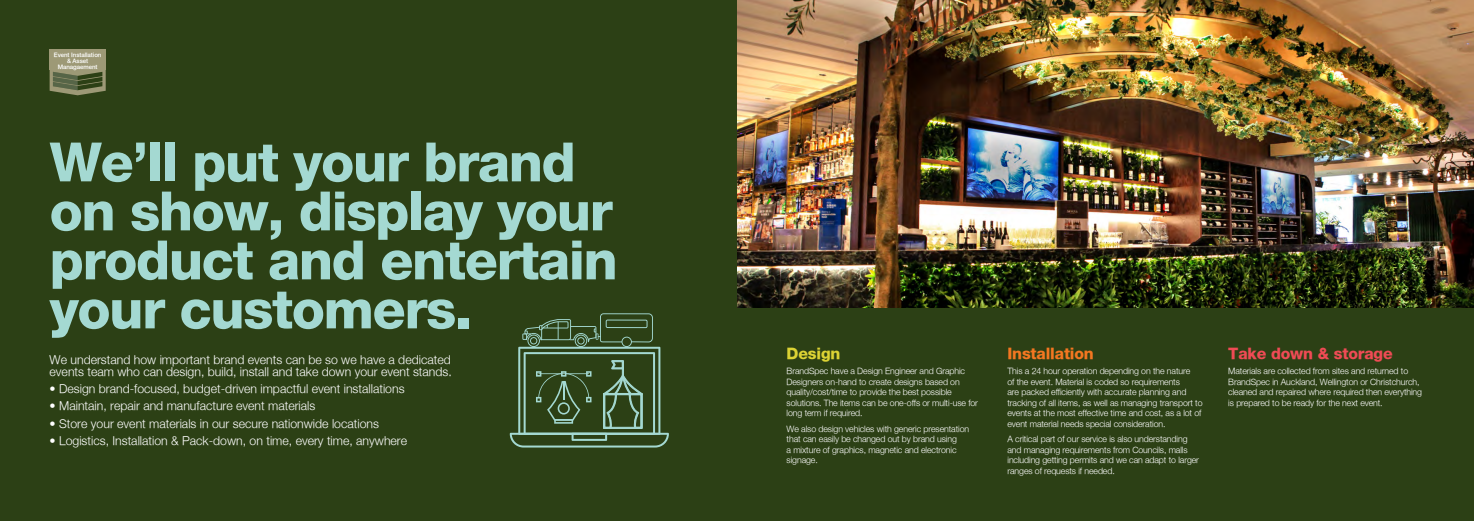
<style>
.page{position:relative;width:1474px;height:521px;background:#fff}
.page>*{position:absolute;margin:0;border:0;box-sizing:border-box;transform-origin:0 0}
.t1{font:800 54.25px/49px "Helvetica Neue";letter-spacing:-.025em;color:#a4d9d2}
.t2{font:800 15.75px "Helvetica Neue";letter-spacing:-.01em;color:#ef4b55}
.t3{font:800 15.75px "Helvetica Neue";letter-spacing:-.01em;color:#f47721}
.t4{font:800 15.75px "Helvetica Neue";letter-spacing:-.01em;color:#dcd334}
.t5{font:300 12.25px/12.2px "Helvetica Neue";color:#fff}
.t6{font:300 8.75px/10.5px "Helvetica Neue";letter-spacing:-.01em;color:#fff}
.t7{font:500 6.12px/6.1px "Helvetica Neue";letter-spacing:-.01em;color:#fff;text-align:center}
</style>
<div class="page">
<div style="left:737px;top:0;width:736px;height:521px;background:#2c4015"></div>
<img style="left:737px;top:0;width:736px;height:308px">
<div style="left:0;top:0;width:737px;height:521px;background:#2c4015"></div>
<svg style="left:510px;top:313px;width:159px;height:134px"></svg>
<svg style="left:50px;top:70px;width:56px;height:25px"></svg>
<div style="left:50px;top:50px;width:56px;height:20px;background:#9d9976"></div>
<p class="t7" style="left:54px;top:51px;width:49px">Event Installation &amp; Asset<br>Managaement</p>
<p class="t1" style="left:50px;top:137px;width:569px">We’ll put your brand on show, display your product and entertain your customers.</p>
<p class="t5" style="left:50px;top:353px;width:404px">We understand how important brand events can be so we have a dedicated events team who can design, build, install and take down your event stands.</p>
<p class="t5" style="left:50px;top:382px;width:356px">• Design brand-focused, budget-driven impactful event installations</p>
<p class="t5" style="left:50px;top:399px;width:267px">• Maintain, repair and manufacture event materials</p>
<p class="t5" style="left:50px;top:417px;width:331px">• Store your event materials in our secure nationwide locations</p>
<p class="t5" style="left:50px;top:434px;width:359px">• Logistics, Installation &amp; Pack-down, on time, every time, anywhere</p>
<p class="t4" style="left:786px;top:344px;width:55px">Design</p>
<p class="t6" style="left:786px;top:365px;width:193px">BrandSpec have a Design Engineer and Graphic Designers on-hand to create designs based on quality/cost/time to provide the best possible solutions. The items can be one-offs or multi-use for long term if required.</p>
<p class="t6" style="left:786px;top:423px;width:184px">We also design vehicles with generic presentation that can easily be changed out by brand using<br>a mixture of graphics, magnetic and electronic signage.</p>
<p class="t3" style="left:1007px;top:344px;width:88px">Installation</p>
<p class="t6" style="left:1007px;top:365px;width:197px">This a 24 hour operation depending on the nature<br>of the event. Material is coded so requirements<br>are packed efficiently with accurate planning and tracking of all items, as well as managing transport to events at the most effective time and cost, as a lot of event material needs special consideration.</p>
<p class="t6" style="left:1007px;top:433px;width:193px">A critical part of our service is also understanding and managing requirements from Councils, malls including getting permits and we can adapt to larger ranges of requests if needed.</p>
<p class="t2" style="left:1228px;top:344px;width:166px">Take down &amp; storage</p>
<p class="t6" style="left:1228px;top:365px;width:195px">Materials are collected from sites and returned to BrandSpec in Auckland, Wellington or Christchurch, cleaned and repaired where required then everything is prepared to be ready for the next event.</p>
</div>
